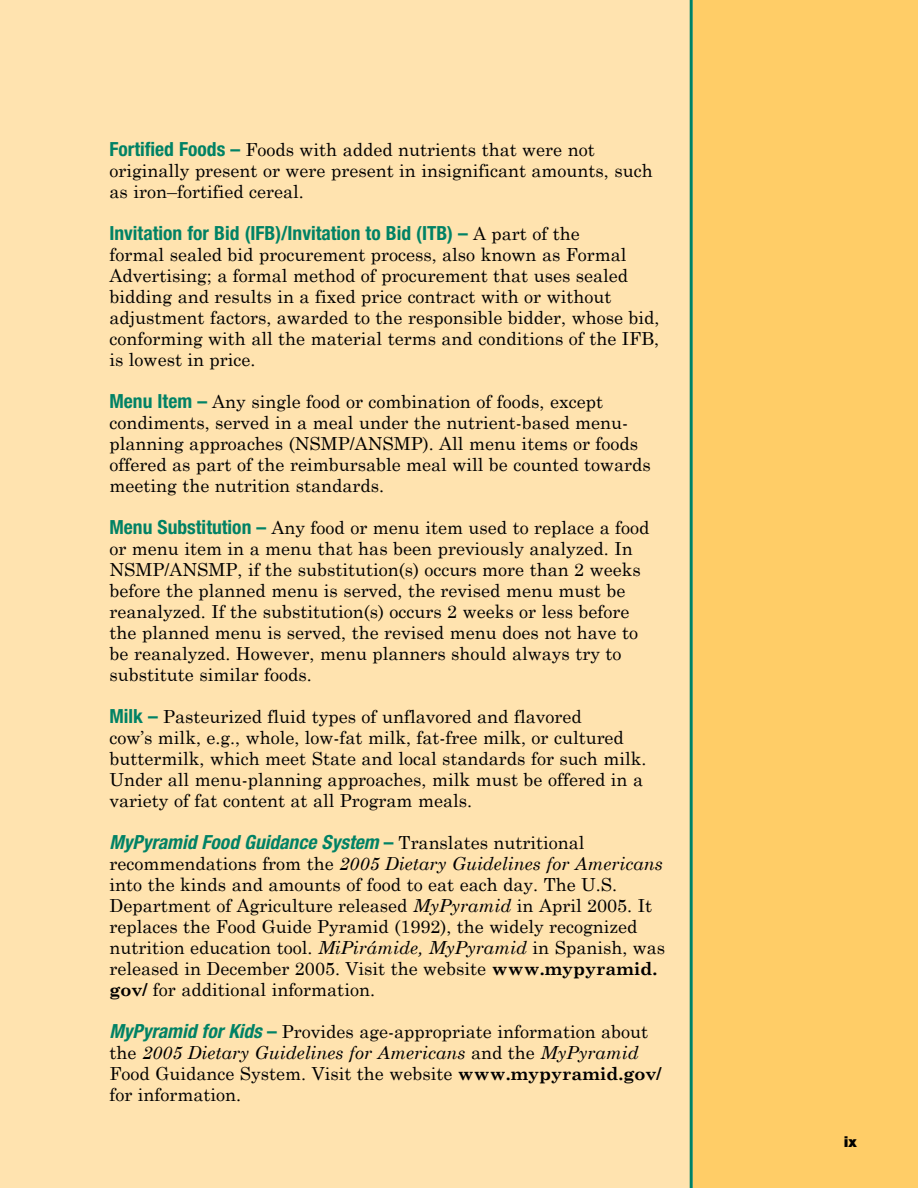
<style>
.page{position:relative;width:918px;height:1188px;background:#ffe3af}
.page>*{position:absolute;margin:0;border:0;box-sizing:border-box;transform-origin:0 0}
.t1{font:700 condensed 19.5px "Helvetica Neue";color:#008265}
.t2{font:italic 700 condensed 19.5px "Helvetica Neue";color:#008265}
.t3{font:18px/21px "Century Schoolbook";color:#000}
.t4{font:900 15px "Helvetica Neue";color:#000}
.s1{font-family:"Helvetica Neue";font-weight:700;font-stretch:condensed;font-size:19.5px;color:#008265}
.s2{font-family:"Century Schoolbook";font-weight:400;font-stretch:normal;font-size:18px;color:#000}
.s3{font-style:normal}
.s4{font-family:"Century Schoolbook";font-weight:400;font-style:normal;font-stretch:normal;font-size:18px;color:#000}
.s5{font-style:italic}
.s6{font-weight:700}
.s7{font-family:"Helvetica Neue";font-weight:700;font-style:italic;font-stretch:condensed;font-size:19.5px;color:#008265}
</style>
<div class="page">
<div style="left:693px;top:0;width:225px;height:1188px;background:#ffcd67"></div>
<hr style="left:690px;top:0;width:3px;height:1188px;background:#008265">
<p class="t3" style="left:110px;top:139px;width:545px"><span class="s1">Fortified Foods –</span> Foods with added nutrients that were not originally present or were present in insignificant amounts, such as iron–fortified cereal.</p>
<p class="t1" style="left:110px;top:221px;width:472px">Invitation for Bid (IFB)/Invitation to Bid (ITB) – <span class="s2">A part of the</span></p>
<p class="t3" style="left:110px;top:244px;width:552px">formal sealed bid procurement process, also known as Formal Advertising; a formal method of procurement that uses sealed bidding and results in a fixed price contract with or without adjustment factors, awarded to the responsible bidder, whose bid, conforming with all the material terms and conditions of the IFB, is lowest in price.</p>
<p class="t3" style="left:110px;top:391px;width:543px"><span class="s1">Menu Item –</span> Any single food or combination of foods, except condiments, served in a meal under the nutrient-based menu&shy;planning approaches (NSMP/ANSMP). All menu items or foods offered as part of the reimbursable meal will be counted towards meeting the nutrition standards.</p>
<p class="t3" style="left:110px;top:517px;width:542px"><span class="s1">Menu Substitution –</span> Any food or menu item used to replace a food or menu item in a menu that has been previously analyzed. In NSMP/ANSMP, if the substitution(s) occurs more than 2 weeks before the planned menu is served, the revised menu must be reanalyzed. If the substitution(s) occurs 2 weeks or less before the planned menu is served, the revised menu does not have to be reanalyzed. However, menu planners should always try to substitute similar foods.</p>
<p class="t3" style="left:110px;top:706px;width:538px"><span class="s1">Milk –</span> Pasteurized fluid types of unflavored and flavored<br>cow’s milk, e.g., whole, low-fat milk, fat-free milk, or cultured buttermilk, which meet State and local standards for such milk.<br>Under all menu-planning approaches, milk must be offered in a variety of fat content at all Program meals.</p>
<p class="t2" style="left:110px;top:830px;width:477px">MyPyramid Food Guidance System <span class="s3">–</span> <span class="s4">Translates nutritional</span></p>
<p class="t3" style="left:110px;top:853px;width:557px">recommendations from the <span class="s5">2005 Dietary Guidelines for Americans </span>into the kinds and amounts of food to eat each day. The U.S.<br>Department of Agriculture released <span class="s5">MyPyramid</span> in April 2005. It replaces the Food Guide Pyramid (1992), the widely recognized nutrition education tool. <span class="s5">MiPirámide, MyPyramid</span> in Spanish, was released in December 2005. Visit the website <span class="s6">www.mypyramid. gov/</span> for additional information.</p>
<p class="t3" style="left:110px;top:1021px;width:554px"><span class="s7">MyPyramid for Kids</span> <span class="s1">–</span> Provides age-appropriate information about the <span class="s5">2005 Dietary Guidelines for Americans</span> and the <span class="s5">MyPyramid </span>Food Guidance System. Visit the website <span class="s6">www.mypyramid.gov/ </span>for information.</p>
<p class="t4" style="left:844px;top:1133px;width:15px">ix</p>
</div>
